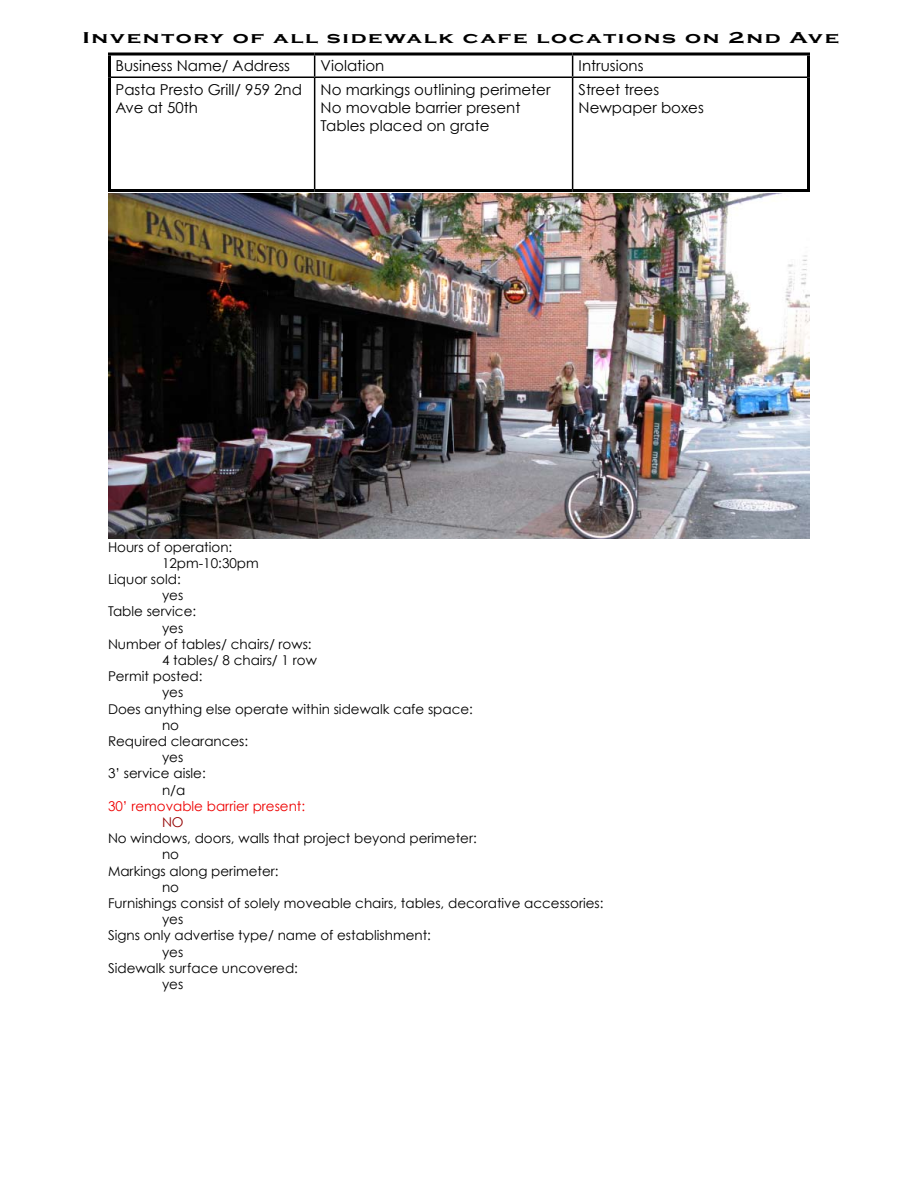
<style>
.page{position:relative;width:918px;height:1188px;background:#fff}
.page>*{position:absolute;margin:0;border:0;box-sizing:border-box;transform-origin:0 0}
.t1{font:700 16.2px "Copperplate Gothic";letter-spacing:.075em;color:#000;scale:1.39 1}
.t2{font:15px/18px "Century Gothic";color:#000}
.t3{font:13.5px "Century Gothic";color:#000}
.t4{font:13.5px "Century Gothic";color:#e00}
.t5{font:13.5px "Century Gothic";color:#930000}
</style>
<div class="page">
<img style="left:108px;top:193px;width:702px;height:346px">
<svg style="left:108px;top:52px;width:207px;height:4px"></svg>
<hr style="left:108px;top:56px;width:3px;height:21px;background:#000">
<svg style="left:315px;top:52px;width:258px;height:4px"></svg>
<svg style="left:573px;top:52px;width:237px;height:4px"></svg>
<hr style="left:807px;top:56px;width:3px;height:21px;background:#000">
<hr style="left:108px;top:77px;width:3px;height:112px;background:#000">
<hr style="left:807px;top:77px;width:3px;height:112px;background:#000">
<hr style="left:108px;top:189px;width:207px;height:3px;background:#000">
<hr style="left:315px;top:189px;width:258px;height:3px;background:#000">
<hr style="left:573px;top:189px;width:237px;height:3px;background:#000">
<svg style="left:314px;top:56px;width:1px;height:20px"></svg>
<svg style="left:572px;top:56px;width:1px;height:20px"></svg>
<hr style="left:111px;top:76px;width:204px;height:2px;background:#000">
<hr style="left:315px;top:76px;width:258px;height:2px;background:#000">
<hr style="left:314px;top:78px;width:1px;height:111px;background:#000">
<hr style="left:573px;top:76px;width:234px;height:2px;background:#000">
<hr style="left:572px;top:78px;width:1px;height:111px;background:#000">
<p class="t1" style="left:82px;top:29px;width:546px">Inventory of all sidewalk cafe locations on 2nd Ave</p>
<p class="t2" style="left:116px;top:57px;width:176px">Business Name/ Address</p>
<p class="t2" style="left:321px;top:57px;width:65px">Violation</p>
<p class="t2" style="left:579px;top:57px;width:66px">Intrusions</p>
<p class="t2" style="left:116px;top:80px;width:188px">Pasta Presto Grill/ 959 2nd<br>Ave at 50th</p>
<p class="t2" style="left:321px;top:80px;width:231px">No markings outlining perimeter<br>No movable barrier present<br>Tables placed on grate</p>
<p class="t2" style="left:579px;top:80px;width:127px">Street trees<br>Newpaper boxes</p>
<p class="t3" style="left:108px;top:539px;width:126px">Hours of operation:</p>
<p class="t3" style="left:162px;top:555px;width:98px">12pm-10:30pm</p>
<p class="t3" style="left:108px;top:571px;width:74px">Liquor sold:</p>
<p class="t3" style="left:162px;top:587px;width:23px">yes</p>
<p class="t3" style="left:108px;top:603px;width:90px">Table service:</p>
<p class="t3" style="left:162px;top:620px;width:23px">yes</p>
<p class="t3" style="left:108px;top:636px;width:205px">Number of tables/ chairs/ rows:</p>
<p class="t3" style="left:162px;top:652px;width:156px">4 tables/ 8 chairs/ 1 row</p>
<p class="t3" style="left:108px;top:668px;width:96px">Permit posted:</p>
<p class="t3" style="left:162px;top:684px;width:23px">yes</p>
<p class="t3" style="left:108px;top:701px;width:366px">Does anything else operate within sidewalk cafe space:</p>
<p class="t3" style="left:162px;top:717px;width:19px">no</p>
<p class="t3" style="left:108px;top:733px;width:142px">Required clearances:</p>
<p class="t3" style="left:162px;top:749px;width:23px">yes</p>
<p class="t3" style="left:108px;top:765px;width:99px">3’ service aisle:</p>
<p class="t3" style="left:162px;top:782px;width:25px">n/a</p>
<p class="t4" style="left:108px;top:798px;width:199px">30’ removable barrier present:</p>
<p class="t5" style="left:162px;top:814px;width:23px">NO</p>
<p class="t3" style="left:108px;top:830px;width:370px">No windows, doors, walls that project beyond perimeter:</p>
<p class="t3" style="left:162px;top:846px;width:19px">no</p>
<p class="t3" style="left:108px;top:863px;width:172px">Markings along perimeter:</p>
<p class="t3" style="left:162px;top:879px;width:19px">no</p>
<p class="t3" style="left:108px;top:895px;width:497px">Furnishings consist of solely moveable chairs, tables, decorative accessories:</p>
<p class="t3" style="left:162px;top:911px;width:23px">yes</p>
<p class="t3" style="left:108px;top:927px;width:325px">Signs only advertise type/ name of establishment:</p>
<p class="t3" style="left:162px;top:944px;width:23px">yes</p>
<p class="t3" style="left:108px;top:960px;width:191px">Sidewalk surface uncovered:</p>
<p class="t3" style="left:162px;top:976px;width:23px">yes</p>
</div>
